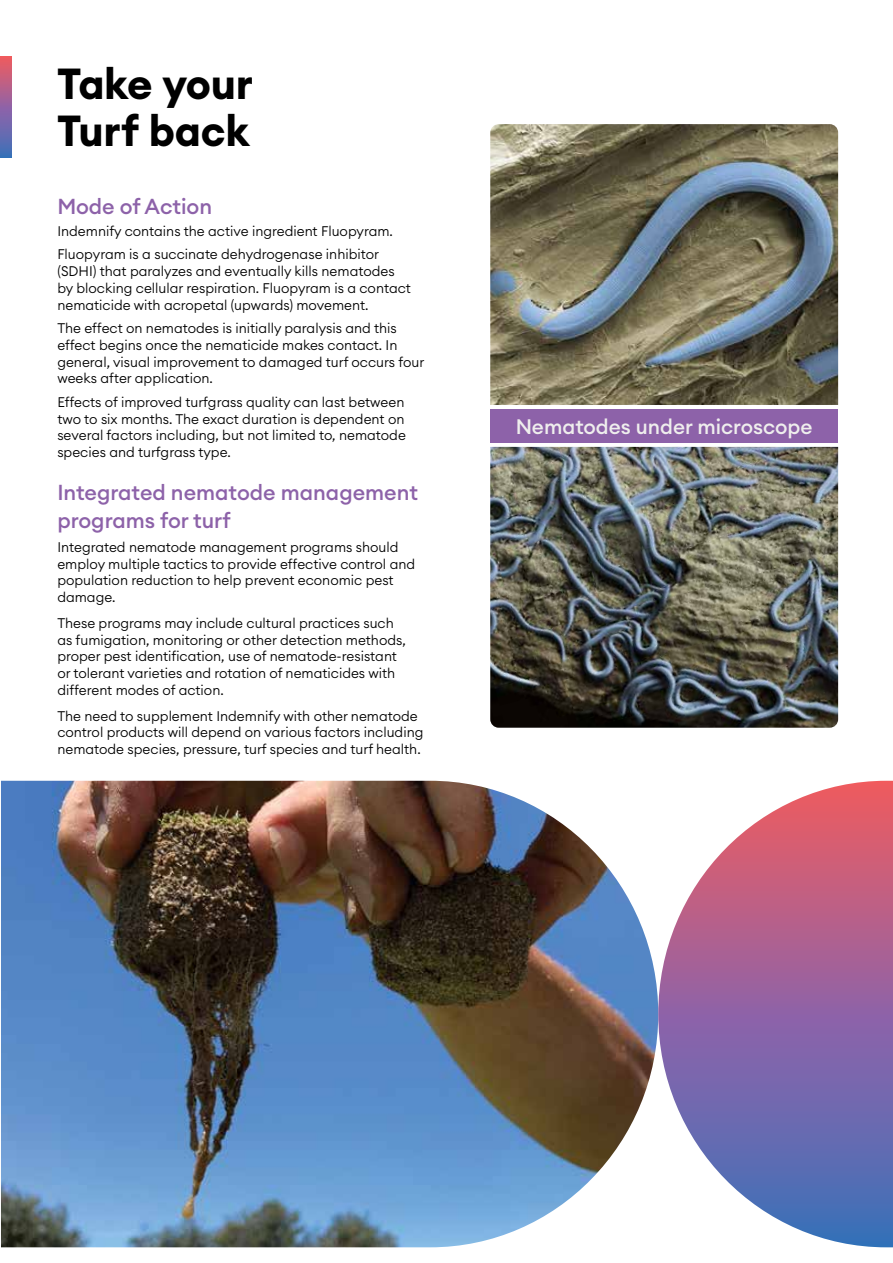
<style>
.page{position:relative;width:893px;height:1263px;background:#fff}
.page>*{position:absolute;margin:0;border:0;box-sizing:border-box;transform-origin:0 0}
.t1{font:700 42.9px/47.4px "Euclid Circular A";letter-spacing:-.005em;color:#000}
.t2{font:500 21.45px/27.6px "Euclid Circular A";color:#8d62a9}
.t3{font:500 20.7px "Euclid Circular A";color:#efeeed}
.t4{font:300 13.8px/16.8px "Euclid Circular A";color:#000}
</style>
<div class="page">
<svg style="left:1px;top:56px;width:10px;height:102px"></svg>
<div style="left:490px;top:409px;width:348px;height:34px;background:#8d62a9"></div>
<img style="left:490px;top:124px;width:348px;height:281px">
<img style="left:490px;top:447px;width:348px;height:281px">
<img style="left:1px;top:781px;width:657px;height:466px">
<svg style="left:658px;top:781px;width:235px;height:466px"></svg>
<h1 class="t1" style="left:57px;top:60px;width:197px">Take your<br>Turf back</h1>
<h2 class="t2" style="left:57px;top:193px;width:156px">Mode of Action</h2>
<p class="t4" style="left:57px;top:219px;width:337px;line-height:23.4px">Indemnify contains the active ingredient Fluopyram.<br>Fluopyram is a succinate dehydrogenase inhibitor</p>
<p class="t4" style="left:57px;top:262px;width:355px">(SDHI) that paralyzes and eventually kills nematodes by blocking cellular respiration. Fluopyram is a contact nematicide with acropetal (upwards) movement.</p>
<p class="t4" style="left:57px;top:319px;width:368px">The effect on nematodes is initially paralysis and this effect begins once the nematicide makes contact. In general, visual improvement to damaged turf occurs four weeks after application.</p>
<p class="t4" style="left:57px;top:393px;width:350px;text-align:justify">Effects of improved turfgrass quality can last between two to six months. The exact duration is dependent on several factors including, but not limited to, nematode species and turfgrass type.</p>
<h2 class="t2" style="left:57px;top:479px;width:362px">Integrated nematode management programs for turf</h2>
<p class="t4" style="left:57px;top:538px;width:359px">Integrated nematode management programs should employ multiple tactics to provide effective control and population reduction to help prevent economic pest damage.</p>
<p class="t4" style="left:57px;top:614px;width:350px">These programs may include cultural practices such as fumigation, monitoring or other detection methods, proper pest identification, use of nematode-resistant or tolerant varieties and rotation of nematicides with different modes of action.</p>
<p class="t4" style="left:57px;top:707px;width:368px">The need to supplement Indemnify with other nematode control products will depend on various factors including nematode species, pressure, turf species and turf health.</p>
<h3 class="t3" style="left:516px;top:414px;width:298px">Nematodes under microscope</h3>
</div>
